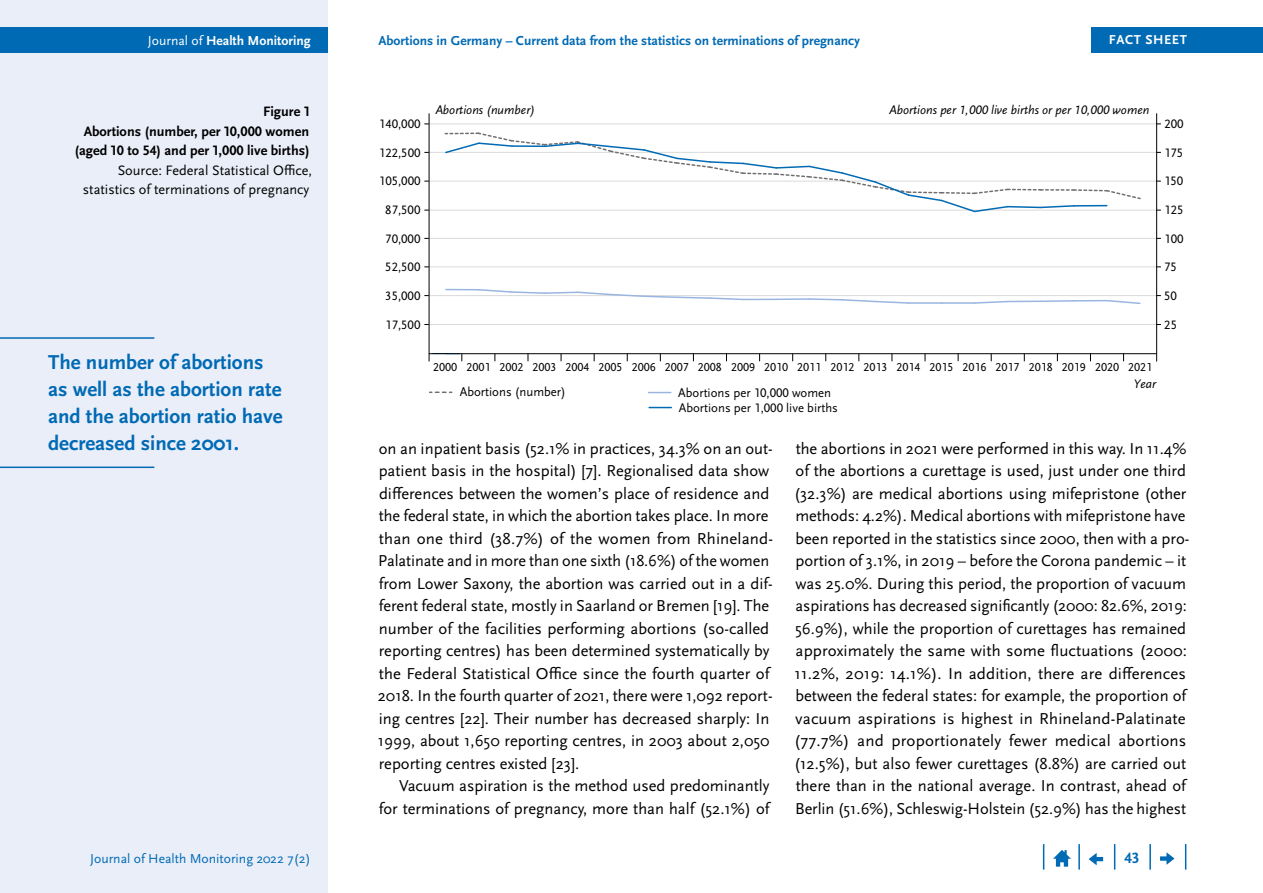
<style>
.page{position:relative;width:1263px;height:893px;background:#fff}
.page>*{position:absolute;margin:0;border:0;box-sizing:border-box;transform-origin:0 0}
.t1{font:700 21px/27px "Scala Sans Pro";color:#006ab4}
.Copy_Einzug{font:16.5px/22.5px "Scala Sans Pro";color:#000}
.t2{font:700 15.75px "Scala Sans Pro";color:#006ab4}
.t3{font:700 14.25px/19.5px "Scala Sans Pro";color:#000;text-align:right}
.t4{font:14.25px/19.5px "Scala Sans Pro";color:#000;text-align:right}
.t5{font:700 13.65px "Scala Sans Pro";color:#006ab4}
.t6{font:13.65px "Scala Sans Pro";color:#006ab4}
.t7{font:700 13.65px "Scala Sans Pro";color:#fff}
.t8{font:700 13.5px "Scala Sans Pro";letter-spacing:.04em;color:#fff}
.t9{font:12.9px "Scala Sans Pro";color:#000}
.t10{font:italic 12.9px "Scala Sans Pro";color:#000}
.t11{font:12.75px "Scala Sans Pro";color:#000}
.t12{font:italic 12.75px "Scala Sans Pro";color:#000}
.t13{font:12px "Scala Sans Pro";color:#000}
.s1{font-weight:400}
</style>
<div class="page">
<div style="left:0;top:0;width:327px;height:893px;background:#eaeef9"></div>
<div style="left:0;top:28px;width:327px;height:25px;background:#006ab4"></div>
<svg style="left:1185px;top:844px;width:1px;height:26px"></svg>
<hr style="left:1149px;top:844px;width:2px;height:26px;background:#006ab4">
<svg style="left:1114px;top:844px;width:1px;height:26px"></svg>
<hr style="left:1078px;top:844px;width:2px;height:26px;background:#006ab4">
<svg style="left:1043px;top:844px;width:1px;height:26px"></svg>
<svg style="left:1053px;top:850px;width:18px;height:17px"></svg>
<svg style="left:1089px;top:853px;width:14px;height:12px"></svg>
<svg style="left:1160px;top:852px;width:14px;height:13px"></svg>
<div style="left:1091px;top:28px;width:172px;height:25px;background:#006ab4"></div>
<hr style="left:429px;top:210px;width:727px;height:1px;background:#dadada">
<hr style="left:429px;top:238px;width:727px;height:1px;background:#dadada">
<hr style="left:429px;top:266px;width:728px;height:1px;background:#dadada">
<hr style="left:429px;top:295px;width:728px;height:1px;background:#dadada">
<hr style="left:429px;top:324px;width:727px;height:1px;background:#dadada">
<hr style="left:429px;top:124px;width:728px;height:1px;background:#dadada">
<hr style="left:429px;top:152px;width:728px;height:1px;background:#dadada">
<hr style="left:429px;top:181px;width:728px;height:1px;background:#dadada">
<hr style="left:1156px;top:113px;width:1px;height:248px;background:#000">
<hr style="left:429px;top:113px;width:1px;height:248px;background:#000">
<hr style="left:429px;top:353px;width:728px;height:1px;background:#000">
<svg style="left:430px;top:392px;width:22px;height:1px"></svg>
<svg style="left:649px;top:392px;width:22px;height:1px"></svg>
<svg style="left:649px;top:407px;width:22px;height:1px"></svg>
<hr style="left:446px;top:289px;width:33px;height:1px;background:#99b5e0">
<svg style="left:477px;top:289px;width:268px;height:12px"></svg>
<hr style="left:743px;top:299px;width:33px;height:1px;background:#99b5e0">
<hr style="left:776px;top:298px;width:33px;height:2px;background:#99b5e0">
<svg style="left:808px;top:298px;width:100px;height:6px"></svg>
<hr style="left:908px;top:302px;width:33px;height:2px;background:#99b5e0">
<hr style="left:941px;top:302px;width:34px;height:2px;background:#99b5e0">
<svg style="left:973px;top:300px;width:36px;height:4px"></svg>
<hr style="left:1008px;top:301px;width:33px;height:1px;background:#99b5e0">
<svg style="left:1039px;top:300px;width:35px;height:2px"></svg>
<hr style="left:1074px;top:300px;width:33px;height:2px;background:#99b5e0">
<svg style="left:1105px;top:299px;width:36px;height:5px"></svg>
<svg style="left:444px;top:132px;width:698px;height:81px"></svg>
<hr style="left:1074px;top:205px;width:33px;height:2px;background:#006ab4">
<hr style="left:0;top:337px;width:154px;height:2px;background:#006ab4">
<hr style="left:0;top:467px;width:154px;height:1px;background:#006ab4">
<p class="t7" style="left:148px;top:33px;width:164px"><span class="s1">Journal of</span> Health Monitoring</p>
<p class="t5" style="left:378px;top:33px;width:483px">Abortions in Germany – Current data from the statistics on terminations of pregnancy</p>
<p class="t8" style="left:1109px;top:32px;width:80px">FACT SHEET</p>
<p class="t3" style="left:75px;top:102px;width:237px">Figure 1<br>Abortions (number, per 10,000 women (aged 10 to 54) and per 1,000 live births)</p>
<p class="t4" style="left:83px;top:161px;width:231px">Source: Federal Statistical Office, statistics of terminations of pregnancy</p>
<p class="t11" style="left:379px;top:117px;width:43px">140,000</p>
<p class="t11" style="left:379px;top:145px;width:43px">122,500</p>
<p class="t11" style="left:379px;top:174px;width:43px">105,000</p>
<p class="t12" style="left:435px;top:102px;width:101px">Abortions (number)</p>
<p class="t12" style="left:889px;top:102px;width:262px">Abortions per 1,000 live births or per 10,000 women</p>
<p class="t11" style="left:1164px;top:117px;width:21px">200</p>
<p class="t11" style="left:1164px;top:145px;width:21px">175</p>
<p class="t11" style="left:1164px;top:174px;width:21px">150</p>
<p class="t11" style="left:385px;top:202px;width:37px">87,500</p>
<p class="t11" style="left:1164px;top:202px;width:21px">125</p>
<p class="t11" style="left:385px;top:231px;width:37px">70,000</p>
<p class="t11" style="left:1164px;top:231px;width:21px">100</p>
<p class="t11" style="left:385px;top:259px;width:37px">52,500</p>
<p class="t11" style="left:1164px;top:259px;width:14px">75</p>
<p class="t11" style="left:385px;top:288px;width:37px">35,000</p>
<p class="t11" style="left:1164px;top:288px;width:14px">50</p>
<p class="t11" style="left:385px;top:317px;width:37px">17,500</p>
<p class="t11" style="left:1164px;top:317px;width:14px">25</p>
<p class="t1" style="left:48px;top:348px;width:236px">The number of abortions as well as the abortion rate and the abortion ratio have decreased since 2001.</p>
<p class="t6" style="left:90px;top:850px;width:222px">Journal of Health Monitoring 2022 7(2)</p>
<p class="t13" style="left:433px;top:360px;width:720px">2000 2001 2002 2003 2004 2005 2006 2007 2008 2009 2010 2011 2012 2013 2014 2015 2016 2017 2018 2019 2020 2021</p>
<p class="t9" style="left:460px;top:385px;width:108px">Abortions (number)</p>
<p class="t9" style="left:678px;top:385px;width:154px">Abortions per 10,000 women</p>
<p class="t11" style="left:679px;top:400px;width:161px">Abortions per 1,000 live births</p>
<p class="t10" style="left:1133px;top:376px;width:24px">Year</p>
<p class="Copy_Einzug" style="left:378px;top:437px;width:397px">on an inpatient basis (52.1% in practices, 34.3% on an out&shy;patient basis in the hospital) [7]. Regionalised data show differences between the women’s place of residence and the federal state, in which the abortion takes place. In more than one third (38.7%) of the women from Rhineland-Palatinate and in more than one sixth (18.6%) of the women from Lower Saxony, the abortion was carried out in a dif&shy;ferent federal state, mostly in Saarland or Bremen [19]. The number of the facilities performing abortions (so-called reporting centres) has been determined systematically by the Federal Statistical Office since the fourth quarter of 2018. In the fourth quarter of 2021, there were 1,092 report&shy;ing centres [22]. Their number has decreased sharply: In 1999, about 1,650 reporting centres, in 2003 about 2,050 reporting centres existed [23].</p>
<p class="Copy_Einzug" style="left:379px;top:774px;width:392px;text-align:right">Vacuum aspiration is the method used predominantly for terminations of pregnancy, more than half (52.1%) of</p>
<p class="Copy_Einzug" style="left:794px;top:437px;width:397px">the abortions in 2021 were performed in this way. In 11.4% of the abortions a curettage is used, just under one third (32.3%) are medical abortions using mifepristone (other methods: 4.2%). Medical abortions with mifepristone have been reported in the statistics since 2000, then with a pro&shy;portion of 3.1%, in 2019 – before the Corona pandemic – it was 25.0%. During this period, the proportion of vacuum aspirations has decreased significantly (2000: 82.6%, 2019:<br>56.9%), while the proportion of curettages has remained approximately the same with some fluctuations (2000:<br>11.2%, 2019: 14.1%). In addition, there are differences between the federal states: for example, the proportion of vacuum aspirations is highest in Rhineland-Palatinate (77.7%) and proportionately fewer medical abortions (12.5%), but also fewer curettages (8.8%) are carried out there than in the national average. In contrast, ahead of Berlin (51.6%), Schleswig-Holstein (52.9%) has the highest</p>
<p class="t2" style="left:1124px;top:849px;width:17px">43</p>
</div>
